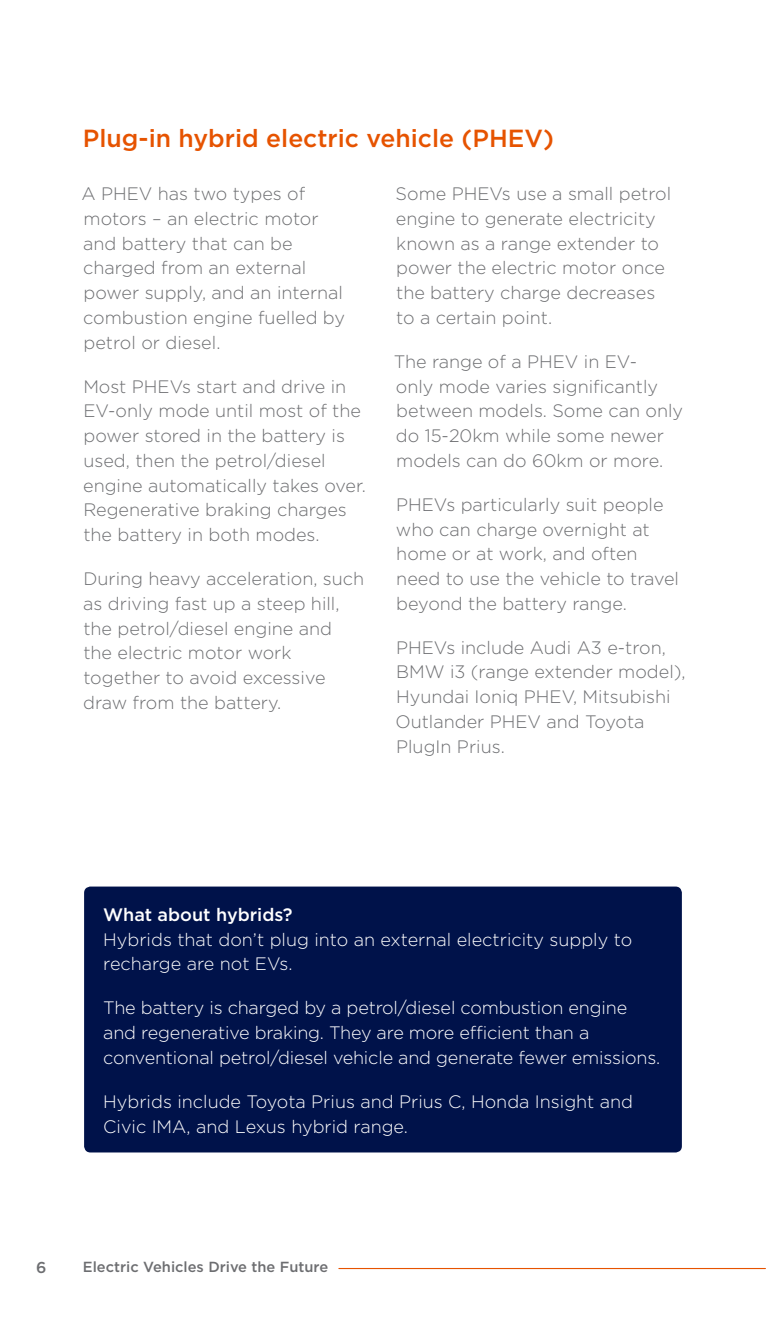
<style>
.page{position:relative;width:766px;height:1340px;background:#fff}
.page>*{position:absolute;margin:0;border:0;box-sizing:border-box;transform-origin:0 0}
.t1{font:500 24.75px "Gotham";color:#e65300}
.t2{font:300 18px/24.8px "Gotham";color:#6d6e71}
.t3{font:300 18px/24.8px "Gotham";letter-spacing:-.01em;color:#fff}
.t4{font:500 18px "Gotham";color:#fff}
.t5{font:500 15.75px "Gotham";color:#6d6e71}
.t6{font:500 14.62px "Gotham";color:#6d6e71}
</style>
<div class="page">
<hr style="left:339px;top:1267px;width:426px;height:1px;background:#e65300">
<div style="left:84px;top:886px;width:597px;height:266px;background:#00124a;border-radius:6px"></div>
<h1 class="t1" style="left:83px;top:122px;width:472px">Plug-in hybrid electric vehicle (PHEV)</h1>
<p class="t2" style="left:81px;top:181px;width:265px">A PHEV has two types of motors – an electric motor and battery that can be charged from an external power supply, and an internal combustion engine fuelled by petrol or diesel.</p>
<p class="t2" style="left:83px;top:373px;width:284px">Most PHEVs start and drive in<br>EV-only mode until most of the power stored in the battery is used, then the petrol/diesel engine automatically takes over.<br>Regenerative braking charges the battery in both modes.</p>
<p class="t2" style="left:83px;top:566px;width:282px">During heavy acceleration, such as driving fast up a steep hill, the petrol/diesel engine and the electric motor work together to avoid excessive draw from the battery.</p>
<p class="t2" style="left:395px;top:181px;width:277px">Some PHEVs use a small petrol engine to generate electricity known as a range extender to power the electric motor once the battery charge decreases to a certain point.</p>
<p class="t2" style="left:393px;top:348px;width:291px">The range of a PHEV in EV-<br>only mode varies significantly between models. Some can only do 15-20km while some newer models can do 60km or more.</p>
<p class="t2" style="left:395px;top:491px;width:285px">PHEVs particularly suit people who can charge overnight at home or at work, and often need to use the vehicle to travel beyond the battery range.</p>
<p class="t2" style="left:395px;top:634px;width:292px">PHEVs include Audi A3 e-tron,<br>BMW i3 (range extender model),<br>Hyundai Ioniq PHEV, Mitsubishi<br>Outlander PHEV and Toyota<br>PlugIn Prius.</p>
<p class="t4" style="left:103px;top:902px;width:191px">What about hybrids?</p>
<p class="t3" style="left:103px;top:926px;width:530px">Hybrids that don’t plug into an external electricity supply to recharge are not EVs.</p>
<p class="t3" style="left:103px;top:995px;width:558px">The battery is charged by a petrol/diesel combustion engine and regenerative braking. They are more efficient than a conventional petrol/diesel vehicle and generate fewer emissions.</p>
<p class="t3" style="left:103px;top:1088px;width:531px">Hybrids include Toyota Prius and Prius C, Honda Insight and<br>Civic IMA, and Lexus hybrid range.</p>
<p class="t5" style="left:36px;top:1257px;width:12px">6</p>
<p class="t6" style="left:83px;top:1257px;width:247px">Electric Vehicles Drive the Future</p>
</div>
